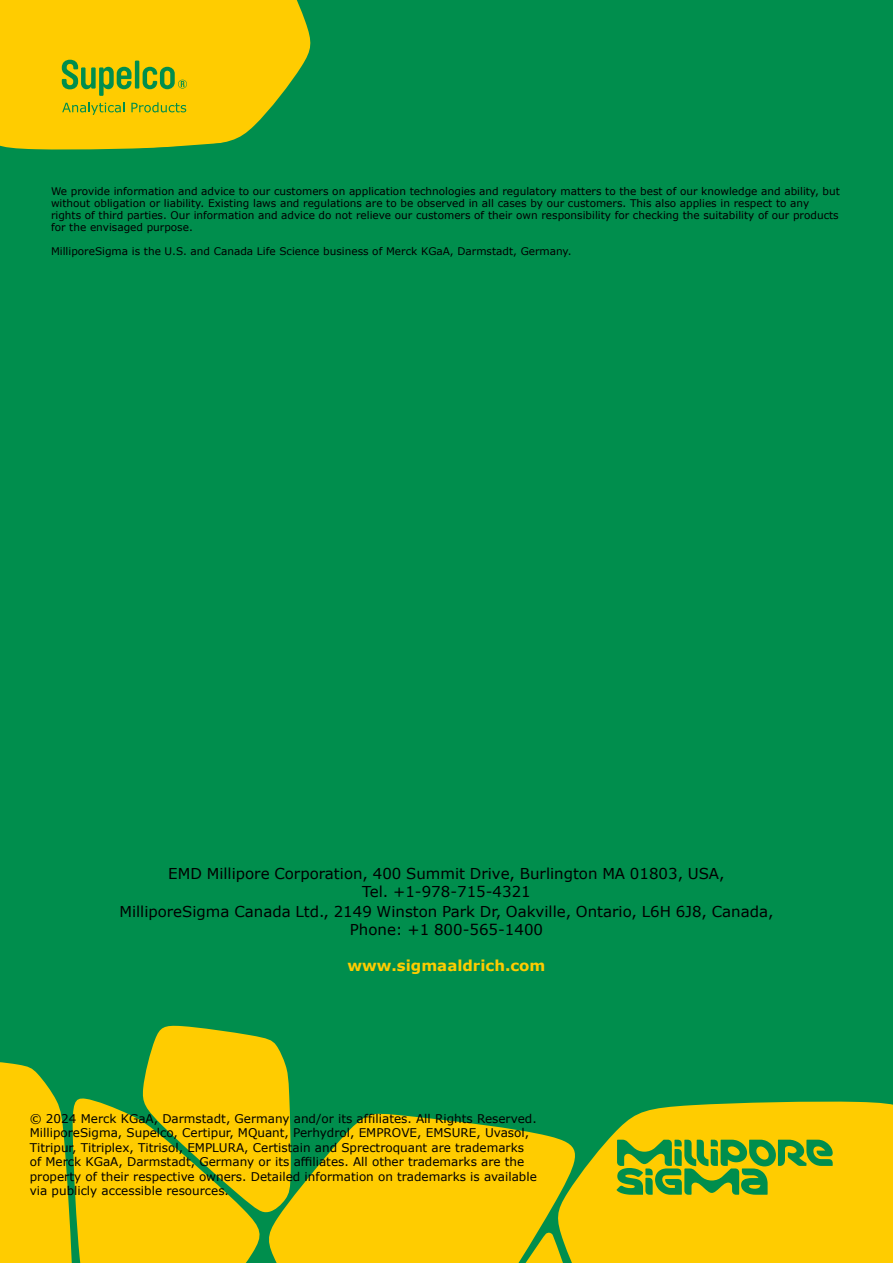
<style>
.page{position:relative;width:893px;height:1263px;background:#fff}
.page>*{position:absolute;margin:0;border:0;box-sizing:border-box;transform-origin:0 0}
.t1{font:15px/18px "Verdana";color:#000;text-align:center}
.t2{font:700 15px "Verdana";color:#fc0}
.t3{font:12px/14.4px "Verdana";color:#000}
.t4{font:10.5px/12px "Verdana";color:#000}
</style>
<div class="page">
<div style="left:0;top:0;width:893px;height:1113px;background:#008e4d"></div>
<div style="left:0;top:0;width:313px;height:150px;background:#fc0"></div>
<svg style="left:275px;top:0;width:43px;height:139px;background:#6ba82c"></svg>
<svg style="left:62px;top:60px;width:70px;height:36px;background:#9db41d"></svg>
<hr style="left:135px;top:61px;width:4px;height:28px;background:#008e4d">
<svg style="left:143px;top:67px;width:44px;height:22px"></svg>
<svg style="left:62px;top:102px;width:62px;height:13px"></svg>
<svg style="left:131px;top:102px;width:55px;height:10px"></svg>
<svg style="left:555px;top:1101px;width:338px;height:162px;background:#e9c606"></svg>
<svg style="left:0;top:1025px;width:301px;height:238px;background:#c3bd12"></svg>
<svg style="left:266px;top:1113px;width:316px;height:150px;background:#d5c10c"></svg>
<svg style="left:467px;top:1232px;width:130px;height:31px;background:#dec309"></svg>
<svg style="left:617px;top:1140px;width:216px;height:55px;background:#7fad26"></svg>
<p class="t4" style="left:51px;top:185px;width:790px">We provide information and advice to our customers on application technologies and regulatory matters to the best of our knowledge and ability, but without obligation or liability. Existing laws and regulations are to be observed in all cases by our customers. This also applies in respect to any rights of third parties. Our information and advice do not relieve our customers of their own responsibility for checking the suitability of our products for the envisaged purpose.</p>
<p class="t4" style="left:51px;top:245px;width:522px">MilliporeSigma is the U.S. and Canada Life Science business of Merck KGaA, Darmstadt, Germany.</p>
<h1 class="t1" style="left:168px;top:864px;width:558px">EMD Millipore Corporation, 400 Summit Drive, Burlington MA 01803, USA,<br>Tel. +1-978-715-4321</h1>
<h1 class="t1" style="left:119px;top:902px;width:656px">MilliporeSigma Canada Ltd., 2149 Winston Park Dr, Oakville, Ontario, L6H 6J8, Canada,<br>Phone: +1 800-565-1400</h1>
<h1 class="t2" style="left:347px;top:955px;width:200px">www.sigmaaldrich.com</h1>
<p class="t3" style="left:30px;top:1111px;width:509px">© 2024 Merck KGaA, Darmstadt, Germany and/or its affiliates. All Rights Reserved.<br>MilliporeSigma, Supelco, Certipur, MQuant, Perhydrol, EMPROVE, EMSURE, Uvasol, Titripur, Titriplex, Titrisol, EMPLURA, Certistain and Sprectroquant are trademarks of Merck KGaA, Darmstadt, Germany or its affiliates. All other trademarks are the property of their respective owners. Detailed information on trademarks is available via publicly accessible resources.</p>
</div>
